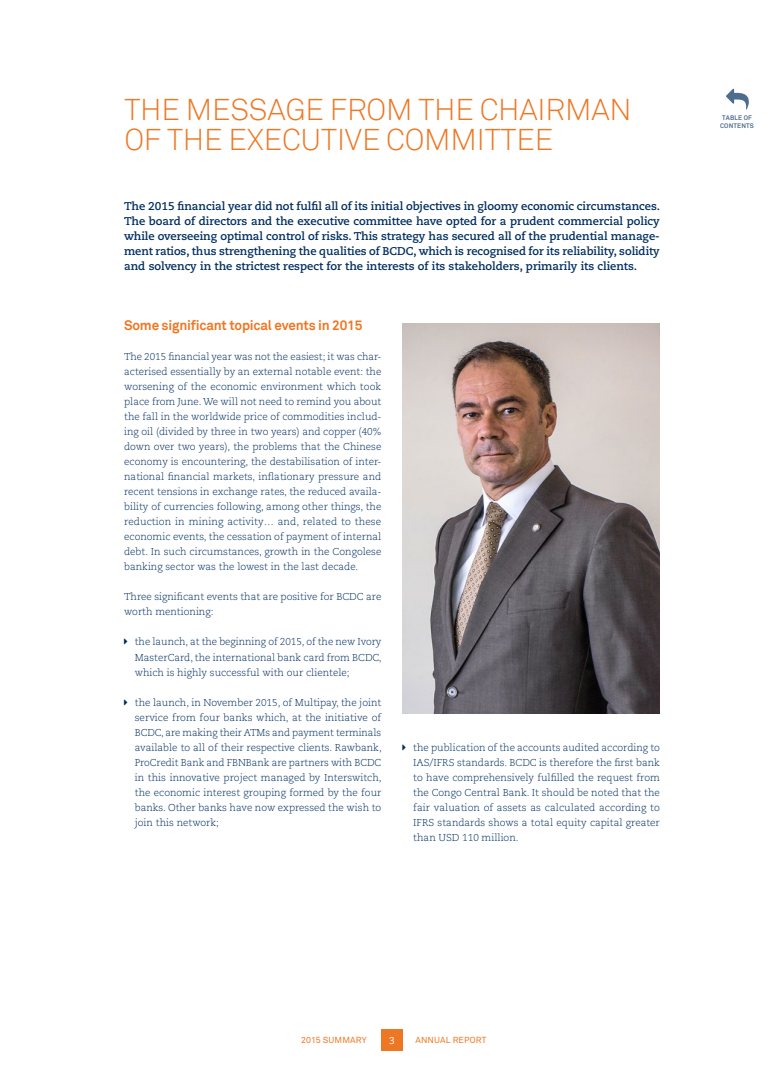
<style>
.page{position:relative;width:784px;height:1078px;background:#fff}
.page>*{position:absolute;margin:0;border:0;box-sizing:border-box;transform-origin:0 0}
.t1{font:300 30px/30px "Akkurat";letter-spacing:-.005em;color:#ee7723}
.t2{font:700 13.75px "Akkurat";letter-spacing:-.015em;color:#ee7723}
.t3{font:700 11.25px/15px "Caecilia LT Std";color:#002e5f;text-align:justify}
.t4{font:300 10px/15px "Caecilia LT Std";color:#002e5f;text-align:justify}
.t5{font:10px "Caecilia LT Std";color:#fff}
.t6{font:8.75px "Akkurat";letter-spacing:.015em;color:#ee7723}
.t7{font:700 6.5px/8.5px "Akkurat";letter-spacing:.02em;color:#002e5f;text-align:center}
</style>
<div class="page">
<img style="left:402px;top:323px;width:257px;height:390px">
<div style="left:381px;top:1029px;width:21px;height:21px;background:#ee7723"></div>
<svg style="left:726px;top:89px;width:22px;height:20px"></svg>
<h1 class="t1" style="left:124px;top:95px;width:508px">THE MESSAGE FROM THE CHAIRMAN<br>OF THE EXECUTIVE COMMITTEE</h1>
<p class="t3" style="left:124px;top:199px;width:537px">The 2015 financial year did not fulfil all of its initial objectives in gloomy economic circumstances.<br>The board of directors and the executive committee have opted for a prudent commercial policy while overseeing optimal control of risks. This strategy has secured all of the prudential manage&shy;ment ratios, thus strengthening the qualities of BCDC, which is recognised for its reliability, solidity and solvency in the strictest respect for the interests of its stakeholders, primarily its clients.</p>
<h2 class="t2" style="left:124px;top:316px;width:239px">Some significant topical events in 2015</h2>
<p class="t4" style="left:124px;top:349px;width:259px">The 2015 financial year was not the easiest; it was char&shy;acterised essentially by an external notable event: the worsening of the economic environment which took place from June. We will not need to remind you about the fall in the worldwide price of commodities includ&shy;ing oil (divided by three in two years) and copper (40% down over two years), the problems that the Chinese economy is encountering, the destabilisation of inter&shy;national financial markets, inflationary pressure and recent tensions in exchange rates, the reduced availa&shy;bility of currencies following, among other things, the reduction in mining activity… and, related to these economic events, the cessation of payment of internal debt. In such circumstances, growth in the Congolese banking sector was the lowest in the last decade.</p>
<p class="t4" style="left:124px;top:589px;width:258px">Three significant events that are positive for BCDC are worth mentioning:</p>
<p class="t4" style="left:135px;top:634px;width:248px">the launch, at the beginning of 2015, of the new Ivory MasterCard, the international bank card from BCDC, which is highly successful with our clientele;</p>
<p class="t4" style="left:135px;top:694px;width:248px">the launch, in November 2015, of Multipay, the joint service from four banks which, at the initiative of BCDC, are making their ATMs and payment terminals available to all of their respective clients. Rawbank, ProCredit Bank and FBNBank are partners with BCDC in this innovative project managed by Interswitch, the economic interest grouping formed by the four banks. Other banks have now expressed the wish to join this network;</p>
<p class="t4" style="left:413px;top:739px;width:248px">the publication of the accounts audited according to IAS/IFRS standards. BCDC is therefore the first bank to have comprehensively fulfilled the request from the Congo Central Bank. It should be noted that the fair valuation of assets as calculated according to IFRS standards shows a total equity capital greater than USD 110 million.</p>
<p class="t7" style="left:719px;top:113px;width:35px">TABLE OF<br>CONTENTS</p>
<p class="t6" style="left:301px;top:1034px;width:67px">2015 SUMMARY</p>
<p class="t5" style="left:389px;top:1034px;width:7px">3</p>
<p class="t6" style="left:415px;top:1034px;width:72px">ANNUAL REPORT</p>
</div>
